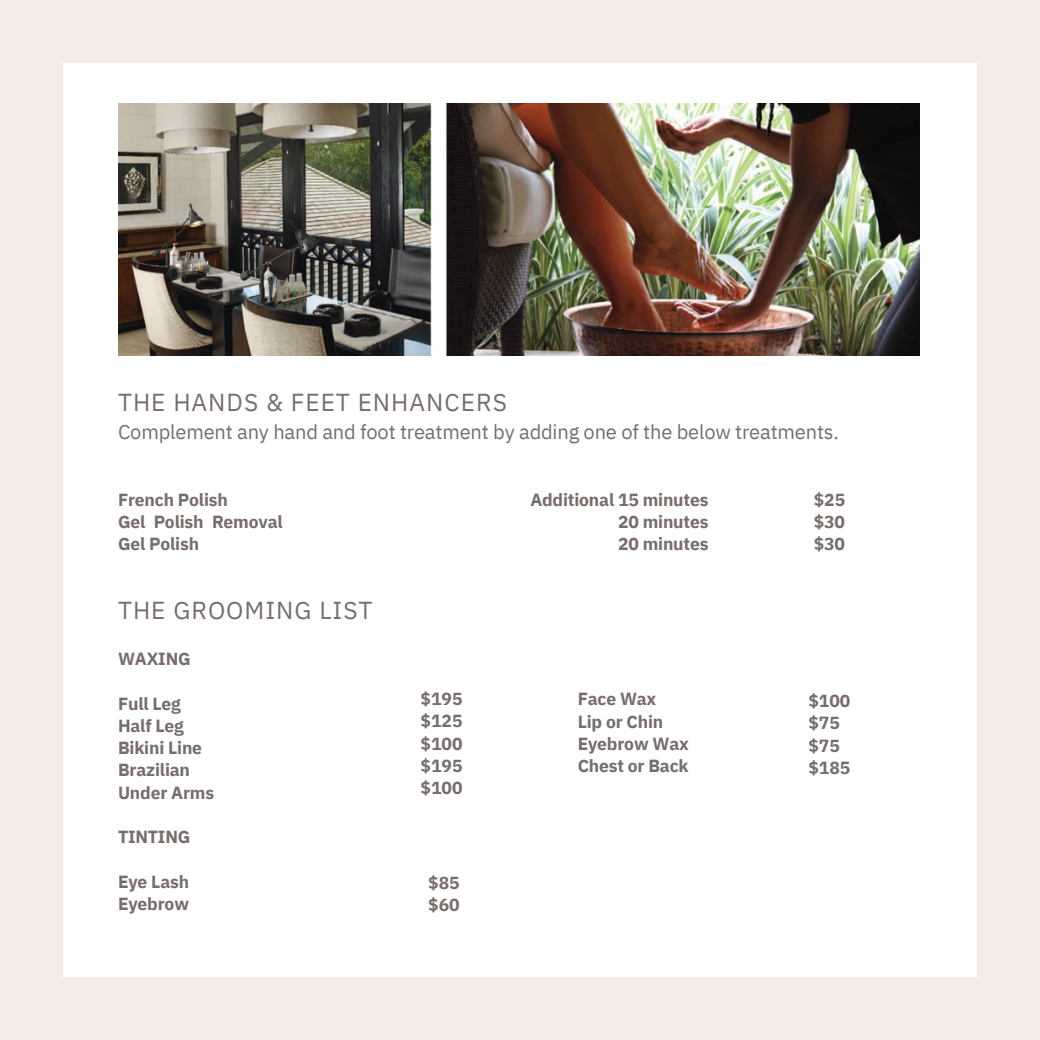
<style>
.page{position:relative;width:1040px;height:1040px;background:#fff}
.page>*{position:absolute;margin:0;border:0;box-sizing:border-box;transform-origin:0 0}
.t1{font:24.5px "IBM Plex Sans";letter-spacing:.04em;color:#776e6c}
.t2{font:20.12px "IBM Plex Sans";letter-spacing:-.01em;color:#776e6c}
.t3{font:700 17.5px/22.4px "IBM Plex Sans";letter-spacing:-.01em;color:#776e6c}
</style>
<div class="page">
<div style="left:0;top:0;width:1040px;height:1039px;background:#f2ece5"></div>
<div style="left:63px;top:63px;width:913px;height:913px;background:#fff"></div>
<img style="left:118px;top:103px;width:801px;height:252px">
<p class="t1" style="left:118px;top:386px;width:390px">THE HANDS &amp; FEET ENHANCERS</p>
<p class="t2" style="left:118px;top:418px;width:722px">Complement any hand and foot treatment by adding one of the below treatments.</p>
<p class="t3" style="left:118px;top:488px;width:111px">French Polish</p>
<p class="t3" style="left:118px;top:510px;width:166px">Gel Polish Removal<br>Gel Polish</p>
<p class="t1" style="left:118px;top:594px;width:256px">THE GROOMING LIST</p>
<p class="t3" style="left:118px;top:647px;width:74px">WAXING</p>
<p class="t3" style="left:118px;top:691px;width:64px">Full Leg</p>
<p class="t3" style="left:118px;top:714px;width:98px">Half Leg<br>Bikini Line<br>Brazilian<br>Under Arms</p>
<p class="t3" style="left:118px;top:825px;width:74px">TINTING</p>
<p class="t3" style="left:118px;top:870px;width:73px">Eye Lash<br>Eyebrow</p>
<p class="t3" style="left:420px;top:687px;width:44px;text-align:justify">$195 $125 $100 $195 $100</p>
<p class="t3" style="left:428px;top:871px;width:33px">$85 $60</p>
<p class="t3" style="left:530px;top:488px;width:180px;text-align:right">Additional 15 minutes<br>20 minutes</p>
<p class="t3" style="left:618px;top:532px;width:92px">20 minutes</p>
<p class="t3" style="left:577px;top:687px;width:80px">Face Wax</p>
<p class="t3" style="left:577px;top:709px;width:113px">Lip or Chin<br>Eyebrow Wax<br>Chest or Back</p>
<p class="t3" style="left:813px;top:488px;width:33px;text-align:justify">$25 $30 $30</p>
<p class="t3" style="left:808px;top:689px;width:44px">$100 $75 $75 $185</p>
</div>
